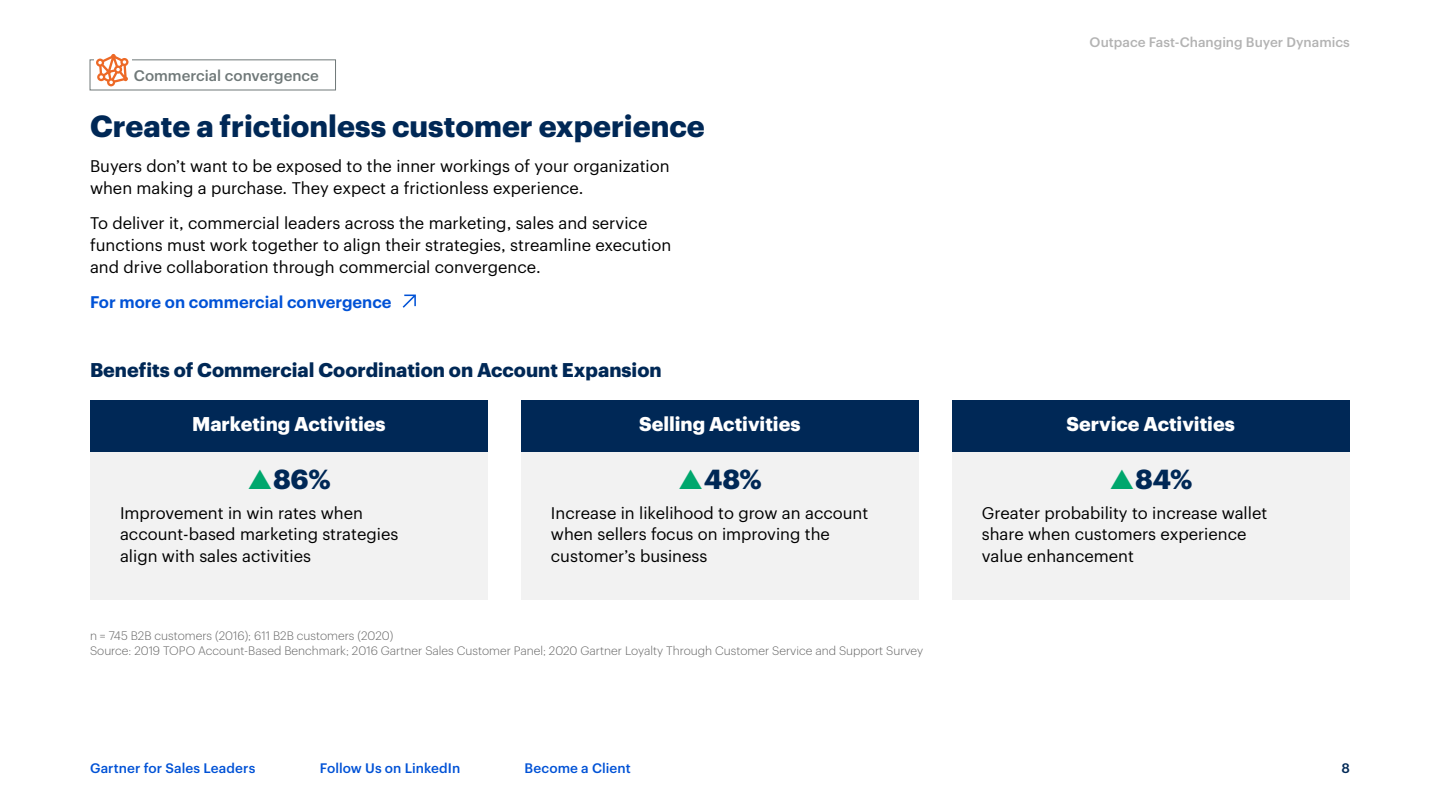
<style>
.page{position:relative;width:1440px;height:810px;background:#fff}
.page>*{position:absolute;margin:0;border:0;box-sizing:border-box;transform-origin:0 0}
.t1{font:700 30px "Graphik";color:#002856}
.t2{font:700 27px "Graphik";color:#002856}
.t3{font:700 19.5px "Graphik";color:#fff}
.t4{font:700 19.5px "Graphik";color:#002856}
.t5{font:16.5px/21.8px "Graphik";color:#000}
.t6{font:600 16.5px "Graphik";color:#0052d6}
.t7{font:500 15px "Graphik";color:#6f7878}
.t8{font:500 13.5px "Graphik";letter-spacing:.005em;color:#0052d6}
.t9{font:500 13.5px "Graphik";color:#b3b3b3}
.t10{font:500 13.5px "Graphik";color:#002856}
.t11{font:300 12px/15px "Graphik";color:#666}
</style>
<div class="page">
<div style="left:90px;top:59px;width:246px;height:31px;border:1px solid #6f7878"></div>
<svg style="left:94px;top:59px;width:38px;height:5px"></svg>
<svg style="left:403px;top:295px;width:13px;height:13px"></svg>
<div style="left:90px;top:400px;width:398px;height:52px;background:#002856"></div>
<div style="left:521px;top:400px;width:397px;height:52px;background:#002856"></div>
<div style="left:952px;top:400px;width:397px;height:52px;background:#002856"></div>
<div style="left:90px;top:452px;width:398px;height:148px;background:#f2f2f2"></div>
<div style="left:521px;top:452px;width:397px;height:148px;background:#f2f2f2"></div>
<div style="left:952px;top:452px;width:397px;height:148px;background:#f2f2f2"></div>
<svg style="left:96px;top:54px;width:32px;height:32px"></svg>
<p class="t7" style="left:134px;top:64px;width:186px">Commercial convergence</p>
<h1 class="t1" style="left:90px;top:103px;width:616px">Create a frictionless customer experience</h1>
<p class="t5" style="left:90px;top:154px;width:581px">Buyers don’t want to be exposed to the inner workings of your organization when making a purchase. They expect a frictionless experience.</p>
<p class="t5" style="left:90px;top:211px;width:583px">To deliver it, commercial leaders across the marketing, sales and service functions must work together to align their strategies, streamline execution and drive collaboration through commercial convergence.</p>
<p class="t6" style="left:90px;top:289px;width:303px">For more on commercial convergence</p>
<p class="t4" style="left:90px;top:355px;width:573px">Benefits of Commercial Coordination on Account Expansion</p>
<p class="t9" style="left:1089px;top:32px;width:262px">Outpace Fast-Changing Buyer Dynamics</p>
<p class="t3" style="left:192px;top:409px;width:195px">Marketing Activities</p>
<p class="t3" style="left:639px;top:409px;width:163px">Selling Activities</p>
<p class="t3" style="left:1066px;top:409px;width:170px">Service Activities</p>
<h2 class="t2" style="left:273px;top:459px;width:59px">86%</h2>
<p class="t5" style="left:120px;top:500px;width:280px">Improvement in win rates when account-based marketing strategies align with sales activities</p>
<h2 class="t2" style="left:704px;top:459px;width:59px">48%</h2>
<p class="t5" style="left:551px;top:500px;width:319px">Increase in likelihood to grow an account when sellers focus on improving the customer’s business</p>
<h2 class="t2" style="left:1135px;top:459px;width:59px">84%</h2>
<p class="t5" style="left:982px;top:500px;width:287px">Greater probability to increase wallet share when customers experience value enhancement</p>
<p class="t11" style="left:90px;top:627px;width:835px">n = 745 B2B customers (2016); 611 B2B customers (2020)<br>Source: 2019 TOPO Account-Based Benchmark; 2016 Gartner Sales Customer Panel; 2020 Gartner Loyalty Through Customer Service and Support Survey</p>
<p class="t8" style="left:90px;top:758px;width:167px">Gartner for Sales Leaders</p>
<p class="t8" style="left:320px;top:758px;width:142px">Follow Us on LinkedIn</p>
<p class="t8" style="left:524px;top:758px;width:108px">Become a Client</p>
<p class="t10" style="left:1341px;top:758px;width:10px">8</p>
</div>
